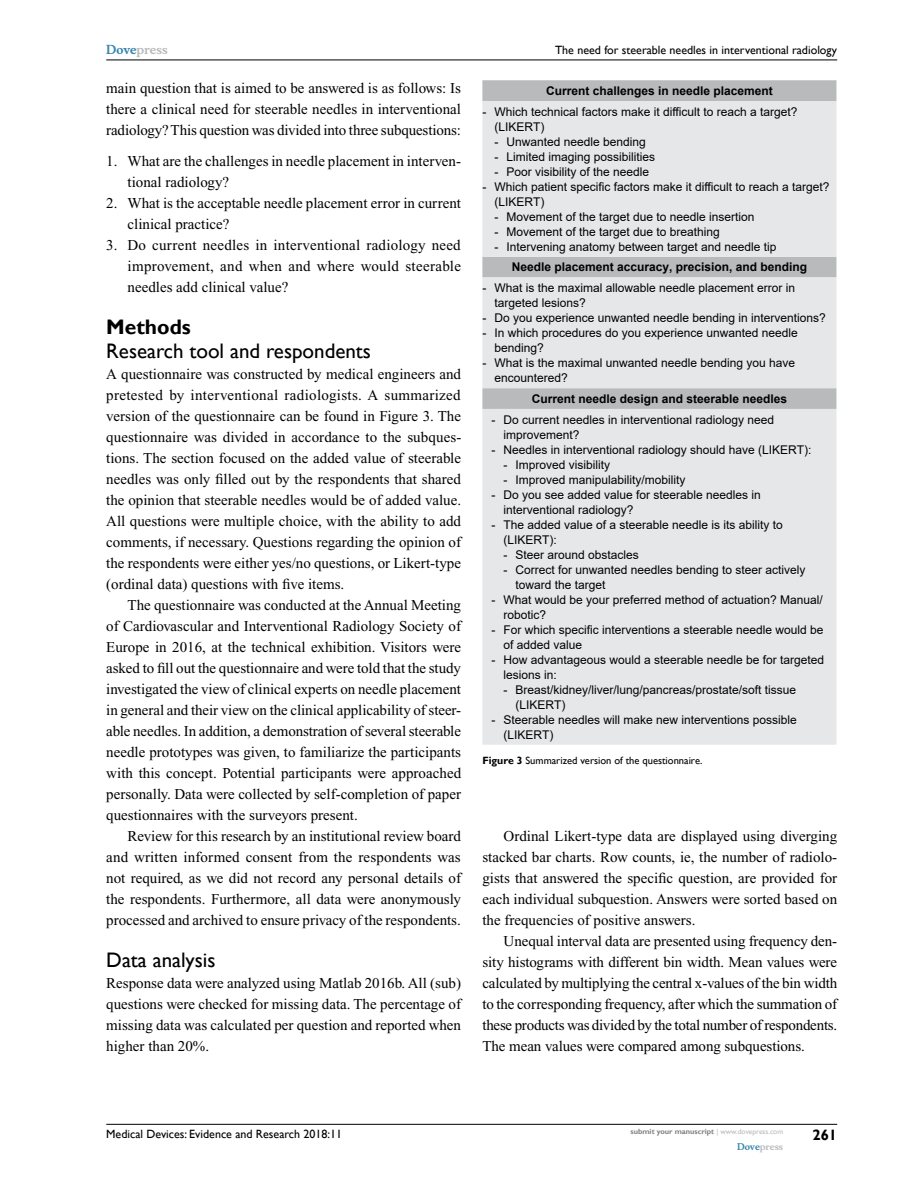
<style>
.page{position:relative;width:918px;height:1188px;background:#fff}
.page>*{position:absolute;margin:0;border:0;box-sizing:border-box;transform-origin:0 0}
.t1{font:21px "Gill Sans";color:#000}
.t2{font:700 21px "Gill Sans";color:#000}
.t3{font:15px/21px "Times New Roman";color:#000;text-align:justify}
.t4{font:700 15px "Gill Sans";color:#000}
.t5{font:12px/15px "Arial";color:#000}
.t6{font:700 12px "Arial";color:#000}
.t7{font:12px "Gill Sans";color:#000}
.t8{font:700 12px "Musee";color:#b8babc}
.t9{font:10.5px "Gill Sans";color:#000}
.t10{font:700 9px "Musee";color:#b8babc}
.t11{font:700 7.5px "Gill Sans";color:#808285}
.s1{color:#3785ad}
.s2{font-weight:700}
.s3{font-weight:400;color:#b8babc}
</style>
<div class="page">
<hr style="left:106px;top:1124px;width:731px;height:1px;background:#000">
<hr style="left:106px;top:60px;width:731px;height:1px;background:#000">
<div style="left:482px;top:80px;width:354px;height:21px;background:#b8babc"></div>
<div style="left:482px;top:101px;width:354px;height:644px;background:#e6e7e8"></div>
<p class="t8" style="left:106px;top:43px;width:63px"><span class="s1">Dove</span>press</p>
<p class="t3" style="left:106px;top:77px;width:356px">main question that is aimed to be answered is as follows: Is there a clinical need for steerable needles in interventional radiology? This question was divided into three subquestions:</p>
<p class="t3" style="left:128px;top:151px;width:335px;text-indent:-21px">1. What are the challenges in needle placement in interven&shy;tional radiology?</p>
<p class="t3" style="left:128px;top:193px;width:335px;text-indent:-21px">2. What is the acceptable needle placement error in current clinical practice?</p>
<p class="t3" style="left:128px;top:235px;width:335px;text-indent:-21px">3. Do current needles in interventional radiology need improvement, and when and where would steerable needles add clinical value?</p>
<h1 class="t2" style="left:106px;top:314px;width:86px">Methods</h1>
<h1 class="t1" style="left:106px;top:339px;width:266px">Research tool and respondents</h1>
<p class="t3" style="left:106px;top:364px;width:357px">A questionnaire was constructed by medical engineers and pretested by interventional radiologists. A summarized version of the questionnaire can be found in Figure 3. The questionnaire was divided in accordance to the subques&shy;tions. The section focused on the added value of steerable needles was only filled out by the respondents that shared the opinion that steerable needles would be of added value.<br>All questions were multiple choice, with the ability to add comments, if necessary. Questions regarding the opinion of the respondents were either yes/no questions, or Likert-type (ordinal data) questions with five items.</p>
<p class="t3" style="left:106px;top:595px;width:356px;text-indent:21px">The questionnaire was conducted at the Annual Meeting of Cardiovascular and Interventional Radiology Society of Europe in 2016, at the technical exhibition. Visitors were asked to fill out the questionnaire and were told that the study investigated the view of clinical experts on needle placement in general and their view on the clinical applicability of steer&shy;able needles. In addition, a demonstration of several steerable needle prototypes was given, to familiarize the participants with this concept. Potential participants were approached personally. Data were collected by self-completion of paper questionnaires with the surveyors present.</p>
<p class="t3" style="left:106px;top:826px;width:356px;text-indent:21px">Review for this research by an institutional review board and written informed consent from the respondents was not required, as we did not record any personal details of the respondents. Furthermore, all data were anonymously processed and archived to ensure privacy of the respondents.</p>
<h1 class="t1" style="left:106px;top:948px;width:111px">Data analysis</h1>
<p class="t3" style="left:106px;top:973px;width:356px">Response data were analyzed using Matlab 2016b. All (sub) questions were checked for missing data. The percentage of missing data was calculated per question and reported when higher than 20%.</p>
<p class="t7" style="left:555px;top:43px;width:284px">The need for steerable needles in interventional radiology</p>
<p class="t6" style="left:546px;top:82px;width:228px">Current challenges in needle placement</p>
<p class="t5" style="left:494px;top:104px;width:305px;text-indent:-12px">- Which technical factors make it difficult to reach a target? (LIKERT)</p>
<p class="t5" style="left:494px;top:134px;width:153px">- Unwanted needle bending</p>
<p class="t5" style="left:494px;top:149px;width:162px">- Limited imaging possibilities</p>
<p class="t5" style="left:494px;top:164px;width:156px">- Poor visibility of the needle</p>
<p class="t5" style="left:494px;top:179px;width:337px;text-indent:-12px">- Which patient specific factors make it difficult to reach a target? (LIKERT)</p>
<p class="t5" style="left:494px;top:209px;width:262px">- Movement of the target due to needle insertion</p>
<p class="t5" style="left:494px;top:224px;width:227px">- Movement of the target due to breathing</p>
<p class="t5" style="left:494px;top:239px;width:284px">- Intervening anatomy between target and needle tip</p>
<p class="t6" style="left:512px;top:259px;width:297px">Needle placement accuracy, precision, and bending</p>
<p class="t5" style="left:494px;top:280px;width:302px;text-indent:-12px">- What is the maximal allowable needle placement error in targeted lesions?</p>
<p class="t5" style="left:482px;top:310px;width:345px">- Do you experience unwanted needle bending in interventions?</p>
<p class="t5" style="left:494px;top:325px;width:305px;text-indent:-12px">- In which procedures do you experience unwanted needle bending?</p>
<p class="t5" style="left:494px;top:355px;width:302px;text-indent:-12px">- What is the maximal unwanted needle bending you have encountered?</p>
<p class="t6" style="left:532px;top:390px;width:257px">Current needle design and steerable needles</p>
<p class="t5" style="left:503px;top:412px;width:272px;text-indent:-12px">- Do current needles in interventional radiology need improvement?</p>
<p class="t5" style="left:491px;top:442px;width:322px">- Needles in interventional radiology should have (LIKERT):</p>
<p class="t5" style="left:503px;top:457px;width:108px">- Improved visibility</p>
<p class="t5" style="left:503px;top:472px;width:184px">- Improved manipulability/mobility</p>
<p class="t5" style="left:503px;top:487px;width:259px;text-indent:-12px">- Do you see added value for steerable needles in interventional radiology?</p>
<p class="t5" style="left:503px;top:517px;width:281px;text-indent:-12px">- The added value of a steerable needle is its ability to (LIKERT):</p>
<p class="t5" style="left:503px;top:547px;width:137px">- Steer around obstacles</p>
<p class="t5" style="left:515px;top:562px;width:292px;text-indent:-12px">- Correct for unwanted needles bending to steer actively toward the target</p>
<p class="t5" style="left:503px;top:592px;width:321px;text-indent:-12px">- What would be your preferred method of actuation? Manual/ robotic?</p>
<p class="t5" style="left:503px;top:622px;width:322px;text-indent:-12px">- For which specific interventions a steerable needle would be of added value</p>
<p class="t5" style="left:503px;top:652px;width:322px;text-indent:-12px">- How advantageous would a steerable needle be for targeted lesions in:</p>
<p class="t5" style="left:515px;top:682px;width:282px;text-indent:-12px">- Breast/kidney/liver/lung/pancreas/prostate/soft tissue (LIKERT)</p>
<p class="t5" style="left:503px;top:712px;width:295px;text-indent:-12px">- Steerable needles will make new interventions possible (LIKERT)</p>
<p class="t9" style="left:482px;top:754px;width:222px"><span class="s2">Figure 3</span> Summarized version of the questionnaire.</p>
<p class="t3" style="left:482px;top:826px;width:356px;text-indent:21px">Ordinal Likert-type data are displayed using diverging stacked bar charts. Row counts, ie, the number of radiolo&shy;gists that answered the specific question, are provided for each individual subquestion. Answers were sorted based on the frequencies of positive answers.</p>
<p class="t3" style="left:482px;top:931px;width:356px;text-indent:21px">Unequal interval data are presented using frequency den&shy;sity histograms with different bin width. Mean values were calculated by multiplying the central x-values of the bin width to the corresponding frequency, after which the summation of these products was divided by the total number of respondents.<br>The mean values were compared among subquestions.</p>
<p class="t7" style="left:106px;top:1127px;width:237px">Medical Devices: Evidence and Research 2018:11</p>
<p class="t11" style="left:631px;top:1127px;width:154px">submit your manuscript <span class="s3">| www.dovepress.com</span></p>
<p class="t10" style="left:737px;top:1141px;width:48px"><span class="s1">Dove</span>press</p>
<p class="t4" style="left:812px;top:1126px;width:26px">261</p>
</div>
